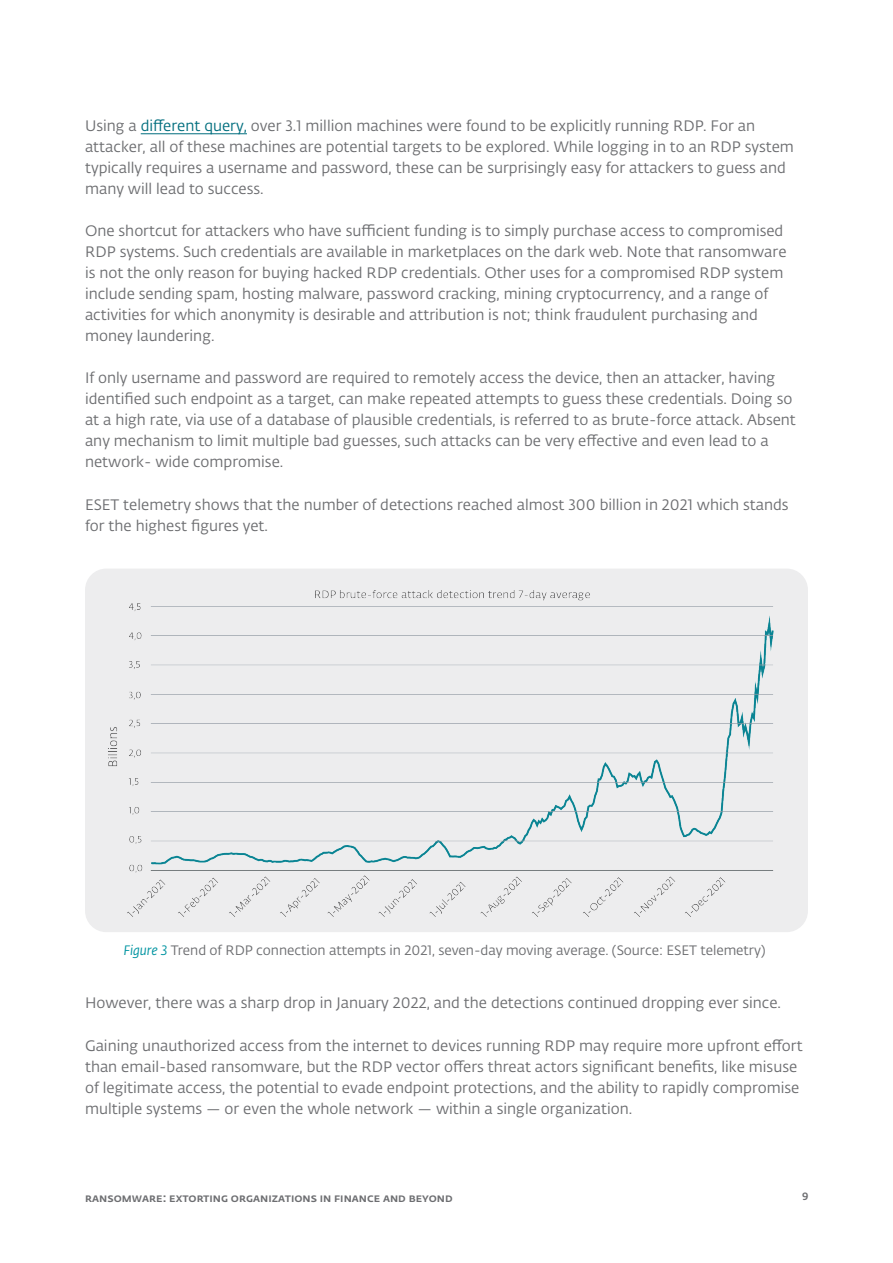
<style>
.page{position:relative;width:893px;height:1263px;background:#fff}
.page>*{position:absolute;margin:0;border:0;box-sizing:border-box;transform-origin:0 0}
.t1{font:15px/21px "Fedra Sans Alt Pro Book LF";color:#6d6e71}
.t2{font:13.5px "Fedra Sans Alt Pro Book LF";letter-spacing:-.005em;color:#6d6e71}
.t3{font:12px "Fedra Sans Alt Pro Med LF";color:#6d6e71}
.t4{font:10.5px "Fedra Sans Alt Pro Med LF";color:#6d6e71}
.s1{color:#006e7e}
.s2{font-family:"Fedra Sans Alt Pro Book Italic LF";color:#0094a1}
</style>
<div class="page">
<hr style="left:141px;top:133px;width:106px;height:1px;background:#006e7e">
<div style="left:85px;top:569px;width:719px;height:363px;background:#ededee"></div>
<p class="t1" style="left:85px;top:115px;width:710px">Using a <span class="s1">different query,</span> over 3.1 million machines were found to be explicitly running RDP. For an attacker, all of these machines are potential targets to be explored. While logging in to an RDP system typically requires a username and password, these can be surprisingly easy for attackers to guess and many will lead to success.</p>
<p class="t1" style="left:85px;top:220px;width:703px">One shortcut for attackers who have sufficient funding is to simply purchase access to compromised RDP systems. Such credentials are available in marketplaces on the dark web. Note that ransomware is not the only reason for buying hacked RDP credentials. Other uses for a compromised RDP system include sending spam, hosting malware, password cracking, mining cryptocurrency, and a range of activities for which anonymity is desirable and attribution is not; think fraudulent purchasing and money laundering.</p>
<p class="t1" style="left:85px;top:367px;width:712px">If only username and password are required to remotely access the device, then an attacker, having identified such endpoint as a target, can make repeated attempts to guess these credentials. Doing so at a high rate, via use of a database of plausible credentials, is referred to as brute-force attack. Absent any mechanism to limit multiple bad guesses, such attacks can be very effective and even lead to a network- wide compromise.</p>
<p class="t1" style="left:85px;top:493px;width:705px">ESET telemetry shows that the number of detections reached almost 300 billion in 2021 which stands for the highest figures yet.</p>
<p class="t2" style="left:123px;top:941px;width:644px"><span class="s2">Figure 3</span> Trend of RDP connection attempts in 2021, seven-day moving average. (Source: ESET telemetry)</p>
<p class="t1" style="left:85px;top:992px;width:695px">However, there was a sharp drop in January 2022, and the detections continued dropping ever since.</p>
<p class="t1" style="left:85px;top:1034px;width:719px">Gaining unauthorized access from the internet to devices running RDP may require more upfront effort than email-based ransomware, but the RDP vector offers threat actors significant benefits, like misuse of legitimate access, the potential to evade endpoint protections, and the ability to rapidly compromise multiple systems — or even the whole network — within a single organization.</p>
<p class="t3" style="left:85px;top:1189px;width:369px">ransomware: extorting organizations in finance and beyond</p>
<p class="t4" style="left:802px;top:1189px;width:8px">9</p>
</div>
